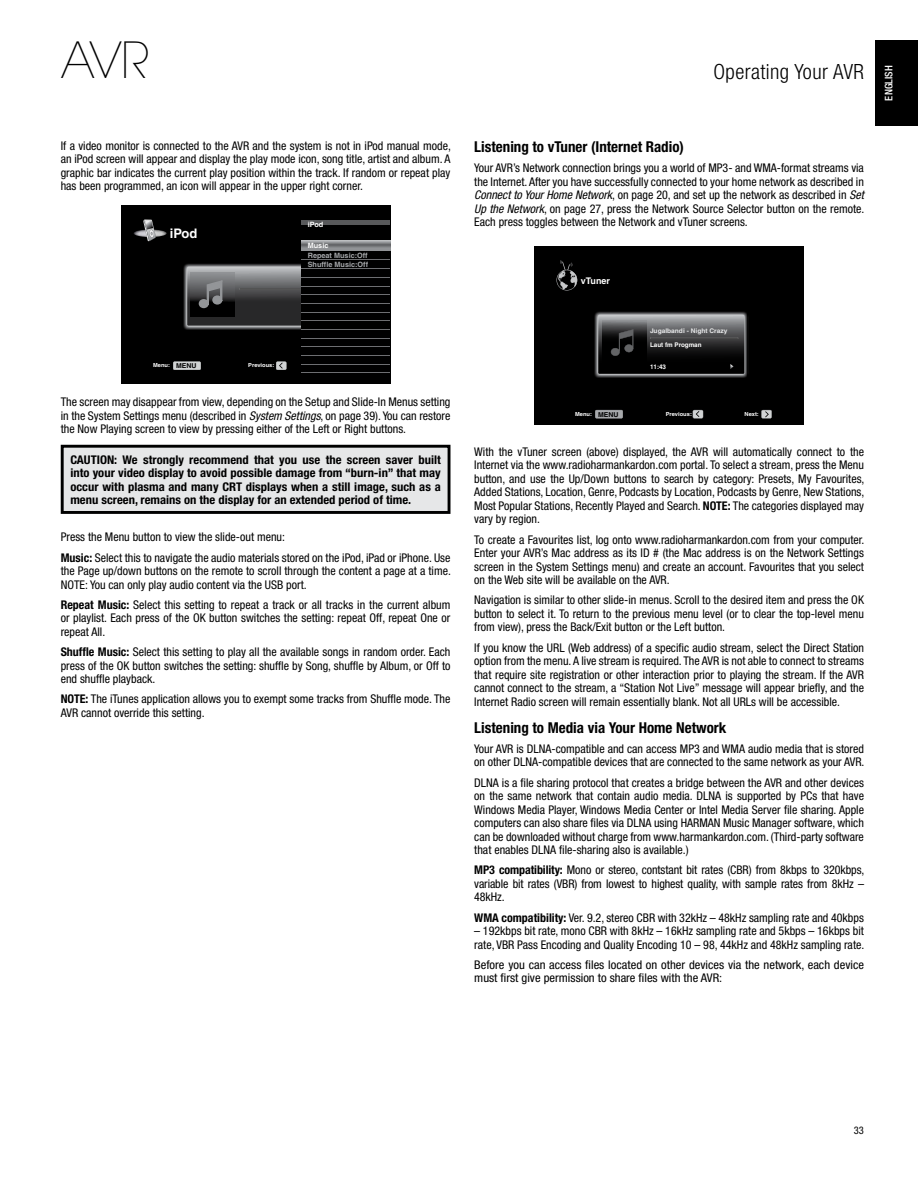
<style>
.page{position:relative;width:918px;height:1188px;background:#fff}
.page>*{position:absolute;margin:0;border:0;box-sizing:border-box;transform-origin:0 0}
.t1{font:200 49.5px "ITC Avant Garde Std";color:#000}
.t2{font:300 condensed 21px "Helvetica Neue LT Com";letter-spacing:.02em;color:#000}
.t3{font:700 condensed 15px "Helvetica Neue";color:#000}
.t4{font:700 13.2px "Helvetica";color:#fff}
.t5{font:condensed 12px/13.5px "Helvetica Neue";color:#000;text-align:justify}
.t6{font:700 condensed 12px/13.5px "Helvetica Neue";color:#000;text-align:justify;scale:1.05 1}
.t7{font:condensed 12px/13.5px "Helvetica Neue";color:#000;scale:1.05 1}
.t8{font:700 condensed 12px "Helvetica Neue";color:#000}
.t9{font:500 condensed 10.5px "Helvetica Neue";color:#fff}
.t10{font:condensed 10.5px "Helvetica Neue";color:#000}
.t11{font:700 9.15px "Helvetica";color:#fff}
.t12{font:700 7.35px/9.1px "Helvetica";color:#a7a9ac}
.t13{font:700 7.35px "Helvetica";color:#fff}
.t14{font:700 6.75px "Helvetica";color:#000;scale:1.04 1}
.t15{font:700 6.45px "Helvetica";color:#e6e7e8;scale:1.04 1}
.t16{font:700 6.45px "Helvetica";color:#fff}
.t17{font:700 5.55px "Helvetica";color:#fff;scale:1.04 1}
.s1{font-style:italic}
.s2{font-weight:700}
.s3{font-weight:400}
</style>
<div class="page">
<div style="left:876px;top:40px;width:42px;height:86px;background:#000"></div>
<div style="left:121px;top:206px;width:269px;height:178px;background:#000"></div>
<img style="left:183px;top:263px;width:119px;height:67px">
<svg style="left:276px;top:361px;width:11px;height:9px"></svg>
<svg style="left:173px;top:361px;width:28px;height:9px"></svg>
<svg style="left:187px;top:267px;width:115px;height:59px;background:#515253"></svg>
<img style="left:134px;top:229px;width:33px;height:8px">
<svg style="left:143px;top:219px;width:13px;height:23px"></svg>
<svg style="left:302px;top:240px;width:88px;height:10px"></svg>
<hr style="left:302px;top:221px;width:88px;height:4px;background:#58595b">
<hr style="left:302px;top:260px;width:88px;height:1px;background:#6d6e71">
<hr style="left:302px;top:268px;width:88px;height:1px;background:#6d6e71">
<hr style="left:302px;top:277px;width:88px;height:1px;background:#6d6e71">
<hr style="left:302px;top:286px;width:88px;height:1px;background:#6d6e71">
<hr style="left:302px;top:294px;width:88px;height:1px;background:#6d6e71">
<hr style="left:302px;top:303px;width:88px;height:1px;background:#6d6e71">
<hr style="left:302px;top:312px;width:88px;height:1px;background:#6d6e71">
<hr style="left:302px;top:321px;width:88px;height:1px;background:#6d6e71">
<hr style="left:302px;top:329px;width:88px;height:1px;background:#6d6e71">
<hr style="left:302px;top:338px;width:88px;height:1px;background:#6d6e71">
<hr style="left:302px;top:347px;width:88px;height:1px;background:#6d6e71">
<hr style="left:302px;top:355px;width:88px;height:1px;background:#6d6e71">
<hr style="left:302px;top:364px;width:88px;height:1px;background:#6d6e71">
<hr style="left:302px;top:373px;width:88px;height:1px;background:#6d6e71">
<div style="left:62px;top:446px;width:387px;height:66px;background:#e6e7e8"></div>
<div style="left:61px;top:445px;width:389px;height:69px;border:3px solid #000"></div>
<div style="left:534px;top:247px;width:270px;height:178px;background:#000"></div>
<img style="left:594px;top:311px;width:153px;height:67px">
<svg style="left:693px;top:410px;width:10px;height:8px"></svg>
<svg style="left:761px;top:410px;width:11px;height:8px"></svg>
<svg style="left:595px;top:410px;width:28px;height:8px"></svg>
<svg style="left:557px;top:260px;width:20px;height:30px"></svg>
<svg style="left:598px;top:315px;width:146px;height:59px"></svg>
<h1 class="t1" style="left:61px;top:31px;width:89px">AVR</h1>
<p class="t5" style="left:61px;top:139px;width:392px">If a video monitor is connected to the AVR and the system is not in iPod manual mode, an iPod screen will appear and display the play mode icon, song title, artist and album. A graphic bar indicates the current play position within the track. If random or repeat play has been programmed, an icon will appear in the upper right corner.</p>
<p class="t4" style="left:170px;top:226px;width:29px">iPod</p>
<p class="t13" style="left:308px;top:220px;width:17px">iPod</p>
<p class="t13" style="left:308px;top:241px;width:22px">Music</p>
<p class="t12" style="left:308px;top:250px;width:62px">Repeat Music:Off<br>Shuffle Music:Off</p>
<p class="t17" style="left:153px;top:362px;width:18px">Menu:</p>
<p class="t17" style="left:248px;top:362px;width:27px">Previous:</p>
<p class="t14" style="left:176px;top:362px;width:21px">MENU</p>
<p class="t5" style="left:61px;top:395px;width:391px">The screen may disappear from view, depending on the Setup and Slide-In Menus setting in the System Settings menu (described in <span class="s1">System Settings</span>, on page 39). You can restore the Now Playing screen to view by pressing either of the Left or Right buttons.</p>
<p class="t6" style="left:70px;top:453px;width:354px">CAUTION: We strongly recommend that you use the screen saver built into your video display to avoid possible damage from “burn-in” that may occur with plasma and many CRT displays when a still image, such as a menu screen, remains on the display for an extended period of time.</p>
<p class="t5" style="left:61px;top:527px;width:391px;line-height:20.2px">Press the Menu button to view the slide-out menu:<br><span class="s2">Music:</span> Select this to navigate the audio materials stored on the iPod, iPad or iPhone. Use</p>
<p class="t5" style="left:61px;top:564px;width:392px">the Page up/down buttons on the remote to scroll through the content a page at a time.<br>NOTE</p>
<p class="t5" style="left:61px;top:574px;width:391px;line-height:20.2px;text-indent:24px">: You can only play audio content via the USB port.<br><span class="s2">Repeat Music:</span> Select this setting to repeat a track or all tracks in the current album</p>
<p class="t5" style="left:61px;top:611px;width:391px">or playlist. Each press of the OK button switches the setting: repeat Off, repeat One or repeat All.</p>
<p class="t5" style="left:61px;top:645px;width:391px"><span class="s2">Shuffle Music:</span> Select this setting to play all the available songs in random order. Each press of the OK button switches the setting: shuffle by Song, shuffle by Album, or Off to end shuffle playback.</p>
<p class="t5" style="left:61px;top:692px;width:391px"><span class="s2">NOTE:</span> The iTunes application allows you to exempt some tracks from Shuffle mode. The<br>AVR cannot override this setting.</p>
<h2 class="t2" style="left:714px;top:59px;width:152px">Operating Your AVR</h2>
<p class="t3" style="left:474px;top:138px;width:211px">Listening to vTuner (Internet Radio)</p>
<p class="t5" style="left:474px;top:161px;width:392px">Your AVR’s Network connection brings you a world of MP3- and WMA-format streams via the Internet. After you have successfully connected to your home network as described in <span class="s1">Connect to Your Home Network</span>, on page 20, and set up the network as described in <span class="s1">Set Up the Network</span>, on page 27, press the Network Source Selector button on the remote.<br>Each press toggles between the Network and vTuner screens.</p>
<p class="t11" style="left:581px;top:275px;width:31px">vTuner</p>
<p class="t15" style="left:650px;top:327px;width:76px">Jugalbandi - Night Crazy</p>
<p class="t16" style="left:650px;top:341px;width:53px">Laut fm Progman</p>
<p class="t16" style="left:650px;top:363px;width:18px">11:43</p>
<p class="t17" style="left:575px;top:410px;width:18px">Menu:</p>
<p class="t17" style="left:666px;top:410px;width:27px">Previous:</p>
<p class="t14" style="left:598px;top:410px;width:21px">MENU</p>
<p class="t17" style="left:745px;top:410px;width:15px">Next:</p>
<p class="t5" style="left:474px;top:445px;width:392px">With the vTuner screen (above) displayed, the AVR will automatically connect to the Internet via the www.radioharmankardon.com portal. To select a stream, press the Menu button, and use the Up/Down buttons to search by category: Presets, My Favourites, Added Stations, Location, Genre, Podcasts by Location, Podcasts by Genre, New Stations, Most Popular Stations, Recently Played and Search. <span class="s2">NOTE:</span> The categories displayed may vary by region.</p>
<p class="t5" style="left:474px;top:532px;width:392px">To create a Favourites list, log onto www.radioharmankardon.com from your computer.<br>Enter your AVR’s Mac address as its ID # (the Mac address is on the Network Settings screen in the System Settings menu) and create an account. Favourites that you select on the Web site will be available on the AVR.</p>
<p class="t5" style="left:474px;top:593px;width:391px;text-align:left">Navigation is similar to other slide-in menus. Scroll to the desired item and press the OK button to select it. To return to the previous menu level (or to clear the top-level menu from view), press the Back/Exit button or the Left button.</p>
<p class="t5" style="left:474px;top:640px;width:80px">If you know the URL</p>
<p class="t5" style="left:474px;top:640px;width:391px;text-align:left;text-indent:94px">(Web address) of a specific audio stream, select the Direct Station option from the menu. A live stream is required. The AVR is not able to connect to streams that require site registration or other interaction prior to playing the stream. If the AVR cannot connect to the stream, a “Station Not Live” message will appear briefly, and the Internet Radio screen will remain essentially blank. Not all URLs will be accessible.</p>
<p class="t3" style="left:474px;top:718px;width:254px">Listening to Media via Your Home Network</p>
<p class="t5" style="left:474px;top:742px;width:392px">Your AVR is DLNA-compatible and can access MP3 and WMA audio media that is stored on other DLNA-compatible devices that are connected to the same network as your AVR.</p>
<p class="t5" style="left:474px;top:775px;width:391px">DLNA is a file sharing protocol that creates a bridge between the AVR and other devices on the same network that contain audio media. DLNA is supported by PCs that have Windows Media Player, Windows Media Center or Intel Media Server file sharing. Apple computers can also share files via DLNA using HARMAN Music Manager software, which can be downloaded without charge from www.harmankardon.com. (Third-party software that enables DLNA file-sharing also is available.)</p>
<p class="t5" style="left:474px;top:863px;width:392px"><span class="s2">MP3 compatibility:</span> Mono or stereo, contstant bit rates (CBR) from 8kbps to 320kbps, variable bit rates (VBR) from lowest to highest quality, with sample rates from 8kHz – 48kHz.</p>
<p class="t8" style="left:474px;top:910px;width:170px">WMA compatibility: <span class="s3">Ver. 9.2, stereo CBR</span></p>
<p class="t5" style="left:658px;top:910px;width:208px">with 32kHz – 48kHz sampling rate and 40kbps</p>
<p class="t5" style="left:474px;top:924px;width:122px">– 192kbps bit rate, mono CBR</p>
<p class="t5" style="left:474px;top:924px;width:392px;text-align:right">with 8kHz – 16kHz sampling rate and 5kbps – 16kbps bit<br>rate, VBR Pass Encoding and Quality Encoding 10 – 98, 44kHz and 48kHz sampling rate.</p>
<p class="t7" style="left:474px;top:958px;width:373px">Before you can access files located on other devices via the network, each device must first give permission to share files with the AVR:</p>
<p class="t9" style="left:882px;top:101px;width:36px;rotate:-90deg">English</p>
<p class="t10" style="left:854px;top:1124px;width:12px">33</p>
</div>
